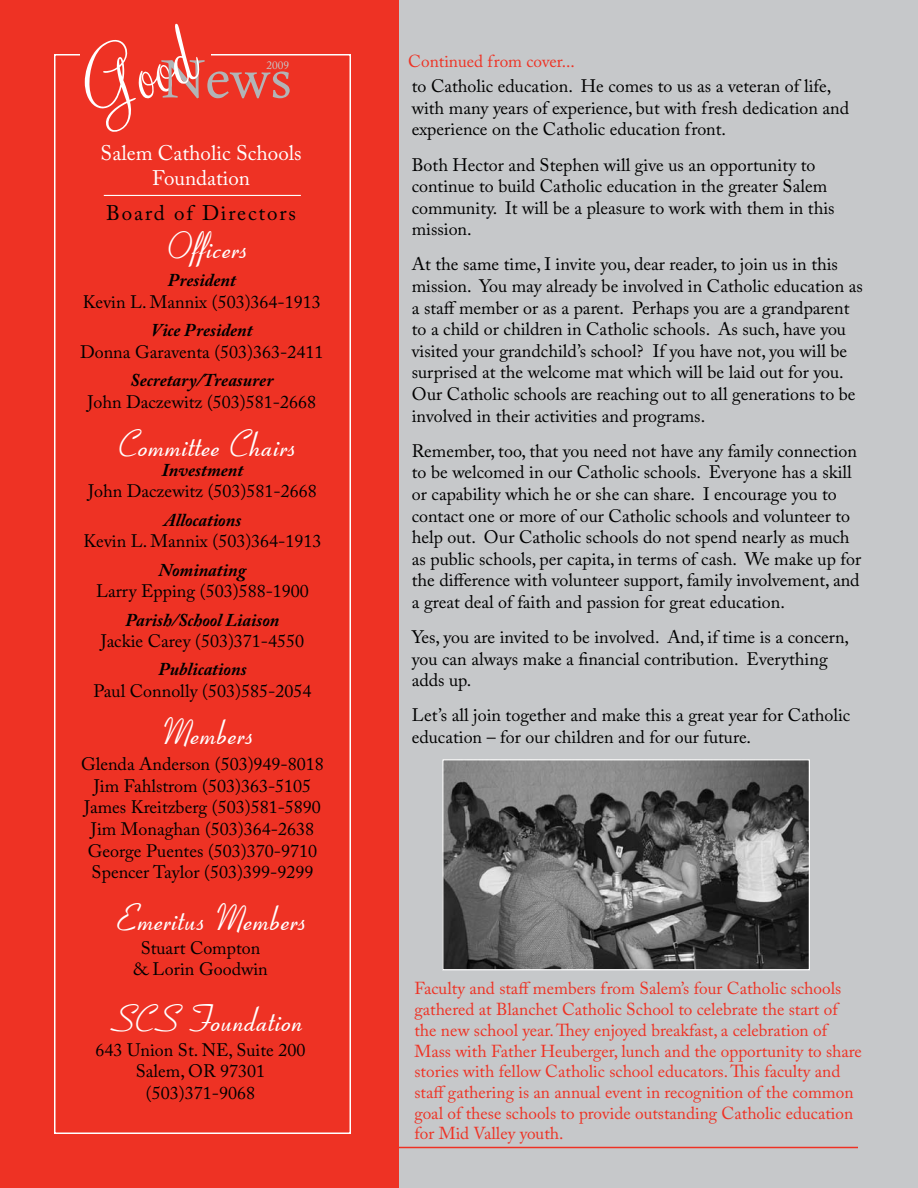
<style>
.page{position:relative;width:918px;height:1188px;background:#c6c8ca}
.page>*{position:absolute;margin:0;border:0;box-sizing:border-box;transform-origin:0 0}
.t1{font:54.15px "Calisto";color:#b2b4b6}
.t2{font:36px "Coronet I";color:#fff}
.t3{font:21px/25.2px "Adobe Caslon Pro";color:#fff;text-align:center}
.t4{font:21px "Adobe Caslon Pro";letter-spacing:.09em;color:#000}
.t5{font:18px/21.6px "Adobe Caslon Pro";color:#000}
.t6{font:italic 700 18px "Adobe Caslon Pro";color:#000}
.t7{font:17.25px/20.7px "Adobe Caslon Pro";color:#ee3224}
.t8{font:11.25px "Adobe Caslon Pro";color:#c6c8ca}
</style>
<div class="page">
<hr style="left:82px;top:1147px;width:781px;height:1px;background:#ee3224">
<div style="left:0;top:0;width:398px;height:1188px;background:#ee3224"></div>
<div style="left:54px;top:54px;width:297px;height:1080px;border:2px solid #fff"></div>
<div style="left:80px;top:17px;width:131px;height:54px;background:#ee3224"></div>
<hr style="left:104px;top:195px;width:197px;height:1px;background:#fff">
<img style="left:444px;top:761px;width:364px;height:207px">
<div style="left:442px;top:759px;width:368px;height:211px;border:1px solid #fff"></div>
<h1 class="t1" style="left:161px;top:48px;width:132px">News</h1>
<p class="t8" style="left:267px;top:58px;width:24px">2009</p>
<p class="t3" style="left:101px;top:140px;width:203px">Salem Catholic Schools<br>Foundation</p>
<p class="t4" style="left:106px;top:201px;width:191px">Board of Directors</p>
<h2 class="t2" style="left:162px;top:224px;width:82px">Officers</h2>
<p class="t6" style="left:168px;top:269px;width:70px">President</p>
<p class="t5" style="left:83px;top:291px;width:240px">Kevin L. Mannix (503)364-1913</p>
<p class="t6" style="left:151px;top:319px;width:103px">Vice President</p>
<p class="t5" style="left:80px;top:341px;width:245px">Donna Garaventa (503)363-2411</p>
<p class="t6" style="left:130px;top:369px;width:145px">Secretary/Treasurer</p>
<p class="t5" style="left:88px;top:391px;width:230px">John Daczewitz (503)581-2668</p>
<h2 class="t2" style="left:114px;top:422px;width:179px">Committee Chairs</h2>
<p class="t6" style="left:162px;top:459px;width:83px">Investment</p>
<p class="t5" style="left:88px;top:480px;width:230px">John Daczewitz (503)581-2668</p>
<p class="t6" style="left:164px;top:509px;width:79px">Allocations</p>
<p class="t5" style="left:83px;top:530px;width:240px">Kevin L. Mannix (503)364-1913</p>
<p class="t6" style="left:159px;top:559px;width:89px">Nominating</p>
<p class="t5" style="left:96px;top:580px;width:214px">Larry Epping (503)588-1900</p>
<p class="t6" style="left:126px;top:609px;width:155px">Parish/School Liaison</p>
<p class="t5" style="left:101px;top:630px;width:205px">Jackie Carey (503)371-4550</p>
<p class="t6" style="left:158px;top:659px;width:90px">Publications</p>
<p class="t5" style="left:94px;top:680px;width:219px">Paul Connolly (503)585-2054</p>
<h2 class="t2" style="left:156px;top:710px;width:94px">Members</h2>
<p class="t5" style="left:81px;top:753px;width:244px;text-align:center">Glenda Anderson (503)949-8018<br>Jim Fahlstrom (503)363-5105<br>James Kreitzberg (503)581-5890<br>Jim Monaghan (503)364-2638<br>George Puentes (503)370-9710<br>Spencer Taylor (503)399-9299</p>
<h2 class="t2" style="left:113px;top:896px;width:190px">Emeritus Members</h2>
<p class="t5" style="left:133px;top:937px;width:136px;text-align:center">Stuart Compton &amp; Lorin Goodwin</p>
<h2 class="t2" style="left:106px;top:996px;width:194px">SCS Foundation</h2>
<p class="t5" style="left:96px;top:1039px;width:211px;text-align:center">643 Union St. NE, Suite 200<br>Salem, OR 97301 (503)371-9068</p>
<p class="t7" style="left:408px;top:50px;width:168px">Continued from cover...</p>
<p class="t5" style="left:412px;top:75px;width:439px">to Catholic education. He comes to us as a veteran of life, with many years of experience, but with fresh dedication and experience on the Catholic education front.</p>
<p class="t5" style="left:412px;top:154px;width:424px">Both Hector and Stephen will give us an opportunity to continue to build Catholic education in the greater Salem community. It will be a pleasure to work with them in this mission.</p>
<p class="t5" style="left:412px;top:253px;width:453px">At the same time, I invite you, dear reader, to join us in this mission. You may already be involved in Catholic education as a staff member or as a parent. Perhaps you are a grandparent to a child or children in Catholic schools. As such, have you visited your grandchild’s school? If you have not, you will be surprised at the welcome mat which will be laid out for you.<br>Our Catholic schools are reaching out to all generations to be involved in their activities and programs.</p>
<p class="t5" style="left:412px;top:440px;width:451px">Remember, too, that you need not have any family connection to be welcomed in our Catholic schools. Everyone has a skill or capability which he or she can share. I encourage you to contact one or more of our Catholic schools and volunteer to help out. Our Catholic schools do not spend nearly as much as public schools, per capita, in terms of cash. We make up for the difference with volunteer support, family involvement, and a great deal of faith and passion for great education.</p>
<p class="t5" style="left:412px;top:626px;width:439px">Yes, you are invited to be involved. And, if time is a concern, you can always make a financial contribution. Everything adds up.</p>
<p class="t5" style="left:412px;top:704px;width:440px">Let’s all join together and make this a great year for Catholic education – for our children and for our future.</p>
<p class="t7" style="left:414px;top:978px;width:449px">Faculty and staff members from Salem’s four Catholic schools gathered at Blanchet Catholic School to celebrate the start of the new school year. They enjoyed breakfast, a celebration of Mass with Father Heuberger, lunch and the opportunity to share stories with fellow Catholic school educators. This faculty and staff gathering is an annual event in recognition of the common goal of these schools to provide outstanding Catholic education for Mid Valley youth.</p>
</div>
